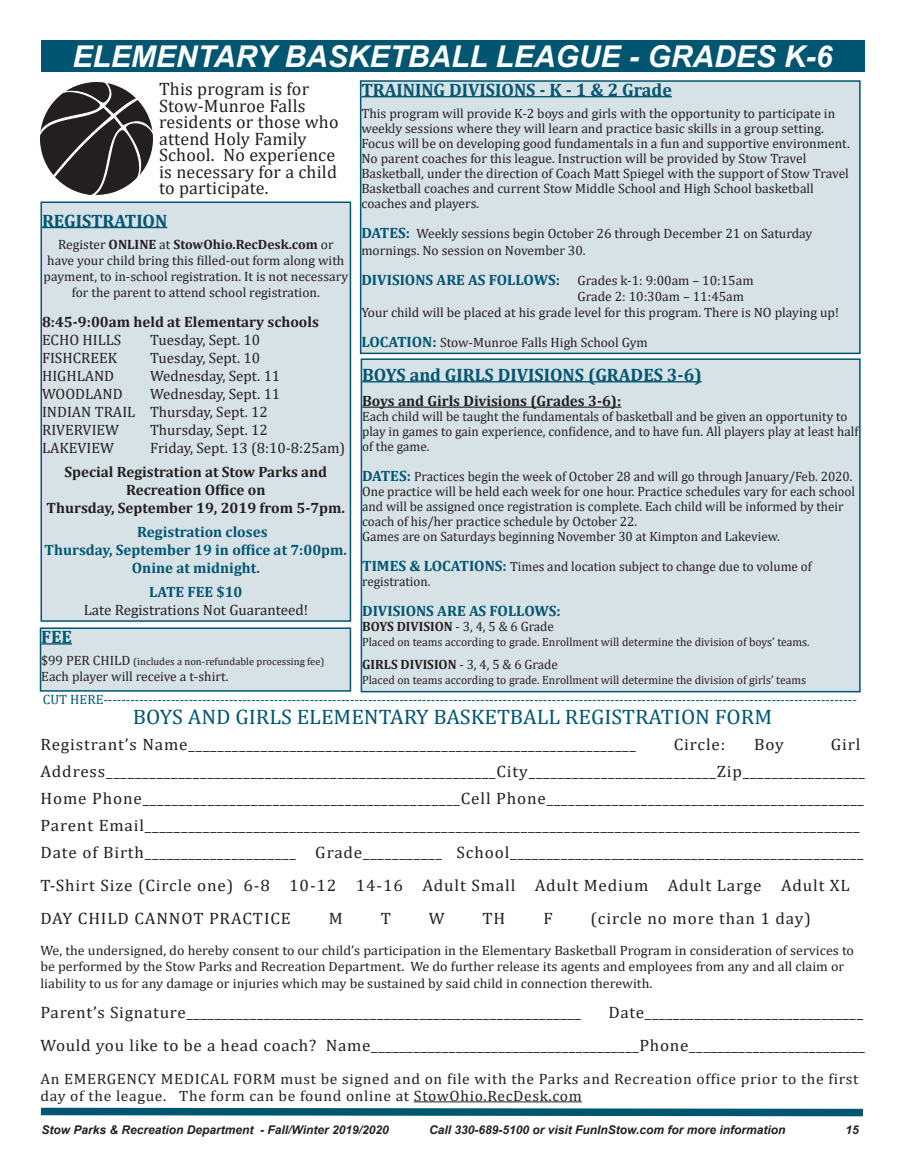
<style>
.page{position:relative;width:905px;height:1175px;background:#fff}
.page>*{position:absolute;margin:0;border:0;box-sizing:border-box;transform-origin:0 0}
.t1{font:italic 700 30px "Arial";color:#fff}
.t2{font:21px "Cambria";color:#005570;scale:1.04 1}
.t3{font:18px/16.5px "Cambria";letter-spacing:.01em;color:#231f20}
.t4{font:700 18px "Cambria";color:#005570}
.t5{font:16.5px "Cambria";letter-spacing:.05em;color:#231f20;scale:1.04 1}
.t6{font:15px/18px "Cambria";color:#231f20;text-align:center}
.t7{font:700 15px/18px "Cambria";color:#231f20;text-align:center}
.t8{font:15px/16.5px "Cambria";letter-spacing:.04em;color:#231f20;scale:1.04 1}
.t9{font:700 15px "Cambria";color:#005570}
.t10{font:13.5px/15px "Cambria";color:#231f20}
.t11{font:13.5px/16.2px "Cambria";color:#231f20;scale:1.04 1}
.t12{font:13.5px "Cambria";color:#005570}
.t13{font:700 13.5px "Cambria";color:#231f20}
.t14{font:12px "Cambria";color:#231f20}
.t15{font:italic 700 12px "Arial";color:#231f20}
.t16{font:10.5px "Cambria";color:#231f20}
.s1{font-weight:700;font-size:15px;color:#005570}
.s2{font-weight:700}
.s3{font-weight:400}
.s4{font-weight:700;color:#005570}
.s5{font-size:13.5px}
</style>
<div class="page">
<div style="left:40px;top:40px;width:824px;height:32px;background:#005570"></div>
<div style="left:360px;top:81px;width:499px;height:272px;background:#d7e2e7"></div>
<hr style="left:361px;top:96px;width:311px;height:1px;background:#005570">
<div style="left:360px;top:80px;width:500px;height:274px;border:2px solid #005570"></div>
<div style="left:361px;top:359px;width:498px;height:332px;background:#d7e2e7"></div>
<hr style="left:362px;top:381px;width:339px;height:1px;background:#005570">
<hr style="left:362px;top:406px;width:259px;height:2px;background:#231f20">
<div style="left:360px;top:358px;width:500px;height:334px;border:2px solid #005570"></div>
<div style="left:41px;top:202px;width:309px;height:419px;background:#d7e2e7"></div>
<hr style="left:42px;top:227px;width:125px;height:1px;background:#005570">
<div style="left:40px;top:201px;width:311px;height:421px;border:2px solid #005570"></div>
<div style="left:40px;top:628px;width:310px;height:63px;background:#d7e2e7"></div>
<hr style="left:41px;top:643px;width:31px;height:1px;background:#005570">
<div style="left:40px;top:627px;width:311px;height:64px;border:2px solid #005570"></div>
<hr style="left:414px;top:1101px;width:167px;height:1px;background:#231f20">
<img style="left:41px;top:83px;width:112px;height:112px">
<svg style="left:40px;top:1107px;width:823px;height:10px"></svg>
<p class="t1" style="left:72px;top:37px;width:761px">ELEMENTARY BASKETBALL LEAGUE - GRADES K-6</p>
<p class="t3" style="left:159px;top:81px;width:181px">This program is for<br>Stow-Munroe Falls residents or those who attend Holy Family<br>School. No experience is necessary for a child to participate.</p>
<p class="t4" style="left:361px;top:77px;width:312px">TRAINING DIVISIONS - K - 1 &amp; 2 Grade</p>
<p class="t10" style="left:361px;top:106px;width:490px">This program will provide K-2 boys and girls with the opportunity to participate in weekly sessions where they will learn and practice basic skills in a group setting.<br>Focus will be on developing good fundamentals in a fun and supportive environment.<br>No parent coaches for this league. Instruction will be provided by Stow Travel Basketball, under the direction of Coach Matt Spiegel with the support of Stow Travel Basketball coaches and current Stow Middle School and High School basketball coaches and players.</p>
<p class="t10" style="left:361px;top:225px;width:452px;line-height:16.2px"><span class="s1">DATES:</span> Weekly sessions begin October 26 through December 21 on Saturday mornings. No session on November 30.</p>
<p class="t10" style="left:361px;top:272px;width:393px"><span class="s1">DIVISIONS ARE AS FOLLOWS:</span> Grades k-1: 9:00am – 10:15am</p>
<p class="t10" style="left:577px;top:288px;width:168px">Grade 2: 10:30am – 11:45am</p>
<p class="t10" style="left:361px;top:305px;width:479px">Your child will be placed at his grade level for this program. There is NO playing up!</p>
<p class="t10" style="left:361px;top:335px;width:288px"><span class="s1">LOCATION:</span> Stow-Munroe Falls High School Gym</p>
<p class="t4" style="left:362px;top:362px;width:341px">BOYS and GIRLS DIVISIONS (GRADES 3-6)</p>
<p class="t7" style="left:362px;top:392px;width:261px">Boys and Girls Divisions (Grades 3-6):</p>
<p class="t10" style="left:362px;top:409px;width:497px">Each child will be taught the fundamentals of basketball and be given an opportunity to play in games to gain experience, confidence, and to have fun. All players play at least half of the game.</p>
<p class="t10" style="left:362px;top:469px;width:494px"><span class="s1">DATES:</span> Practices begin the week of October 28 and will go through January/Feb. 2020.<br>One practice will be held each week for one hour. Practice schedules vary for each school and will be assigned once registration is complete. Each child will be informed by their coach of his/her practice schedule by October 22.</p>
<p class="t10" style="left:362px;top:529px;width:419px">Games are on Saturdays beginning November 30 at Kimpton and Lakeview.</p>
<p class="t10" style="left:362px;top:559px;width:451px"><span class="s1">TIMES &amp; LOCATIONS:</span> Times and location subject to change due to volume of registration.</p>
<p class="t9" style="left:362px;top:601px;width:200px">DIVISIONS ARE AS FOLLOWS:</p>
<p class="t10" style="left:362px;top:619px;width:193px"><span class="s2">BOYS DIVISION</span> - 3, 4, 5 &amp; 6 Grade</p>
<p class="t14" style="left:362px;top:635px;width:449px">Placed on teams according to grade. Enrollment will determine the division of boys’ teams.</p>
<p class="t13" style="left:362px;top:655px;width:197px">GIRLS DIVISION <span class="s3">- 3, 4, 5 &amp; 6 Grade</span></p>
<p class="t14" style="left:362px;top:673px;width:445px">Placed on teams according to grade. Enrollment will determine the division of girls’ teams</p>
<p class="t4" style="left:42px;top:208px;width:127px">REGISTRATION</p>
<p class="t10" style="left:44px;top:236px;width:306px;line-height:16.2px;text-align:center">Register <span class="s2">ONLINE</span> at <span class="s2">StowOhio.RecDesk.com</span> or have your child bring this filled-out form along with payment, to in-school registration. It is not necessary for the parent to attend school registration.</p>
<p class="t7" style="left:42px;top:313px;width:278px">8:45-9:00am held at Elementary schools</p>
<p class="t6" style="left:42px;top:331px;width:81px">ECHO HILLS</p>
<p class="t6" style="left:150px;top:331px;width:112px">Tuesday, Sept. 10</p>
<p class="t6" style="left:42px;top:349px;width:77px">FISHCREEK</p>
<p class="t6" style="left:150px;top:349px;width:112px">Tuesday, Sept. 10</p>
<p class="t6" style="left:42px;top:367px;width:74px">HIGHLAND</p>
<p class="t6" style="left:150px;top:367px;width:132px">Wednesday, Sept. 11</p>
<p class="t6" style="left:42px;top:385px;width:82px">WOODLAND</p>
<p class="t6" style="left:150px;top:385px;width:132px">Wednesday, Sept. 11</p>
<p class="t6" style="left:42px;top:403px;width:227px">INDIAN TRAIL Thursday, Sept. 12</p>
<p class="t6" style="left:42px;top:421px;width:78px">RIVERVIEW</p>
<p class="t6" style="left:150px;top:421px;width:119px">Thursday, Sept. 12</p>
<p class="t6" style="left:42px;top:439px;width:73px">LAKEVIEW</p>
<p class="t6" style="left:150px;top:439px;width:196px">Friday, Sept. 13 (8:10-8:25am)</p>
<p class="t7" style="left:47px;top:462px;width:300px">Special Registration at Stow Parks and<br>Recreation Office on<br>Thursday, September 19, 2019 from 5-7pm.</p>
<p class="t9" style="left:137px;top:521px;width:132px">Registration closes</p>
<p class="t9" style="left:45px;top:539px;width:304px">Thursday, September 19 in office at 7:00pm.</p>
<p class="t9" style="left:132px;top:557px;width:129px">Onine at midnight.</p>
<p class="t6" style="left:84px;top:583px;width:226px"><span class="s4">LATE FEE $10<br></span>Late Registrations Not Guaranteed!</p>
<p class="t4" style="left:41px;top:624px;width:32px">FEE</p>
<p class="t16" style="left:41px;top:655px;width:285px"><span class="s5">$99 PER CHILD</span> (includes a non-refundable processing fee)</p>
<p class="t10" style="left:41px;top:669px;width:189px">Each player will receive a t-shirt.</p>
<p class="t2" style="left:133px;top:704px;width:616px">BOYS AND GIRLS ELEMENTARY BASKETBALL REGISTRATION FORM</p>
<p class="t5" style="left:40px;top:735px;width:574px">Registrant’s Name______________________________________________________________</p>
<p class="t5" style="left:673px;top:735px;width:51px">Circle:</p>
<p class="t5" style="left:754px;top:735px;width:30px">Boy</p>
<p class="t5" style="left:831px;top:735px;width:30px">Girl</p>
<p class="t5" style="left:40px;top:762px;width:794px">Address______________________________________________________City__________________________Zip_________________</p>
<p class="t5" style="left:40px;top:789px;width:793px">Home Phone____________________________________________Cell Phone____________________________________________</p>
<p class="t5" style="left:40px;top:816px;width:789px">Parent Email___________________________________________________________________________________________________</p>
<p class="t5" style="left:40px;top:843px;width:792px">Date of Birth_____________________ Grade___________ School_________________________________________________</p>
<p class="t5" style="left:40px;top:876px;width:779px">T-Shirt Size (Circle one) 6-8 10-12 14-16 Adult Small Adult Medium Adult Large Adult XL</p>
<p class="t5" style="left:40px;top:909px;width:242px">DAY CHILD CANNOT PRACTICE</p>
<p class="t5" style="left:329px;top:909px;width:15px">M</p>
<p class="t5" style="left:380px;top:909px;width:11px">T</p>
<p class="t5" style="left:429px;top:909px;width:17px">W</p>
<p class="t5" style="left:482px;top:909px;width:23px">TH</p>
<p class="t5" style="left:543px;top:909px;width:10px">F</p>
<p class="t5" style="left:590px;top:909px;width:213px">(circle no more than 1 day)</p>
<p class="t11" style="left:40px;top:942px;width:783px">We, the undersigned, do hereby consent to our child’s participation in the Elementary Basketball Program in consideration of services to be performed by the Stow Parks and Recreation Department. We do further release its agents and employees from any and all claim or liability to us for any damage or injuries which may be sustained by said child in connection therewith.</p>
<p class="t5" style="left:40px;top:1003px;width:521px">Parent’s Signature________________________________________________________</p>
<p class="t5" style="left:608px;top:1003px;width:246px">Date_______________________________</p>
<p class="t5" style="left:40px;top:1036px;width:794px">Would you like to be a head coach? Name______________________________________Phone_________________________</p>
<p class="t8" style="left:40px;top:1071px;width:788px">An EMERGENCY MEDICAL FORM must be signed and on file with the Parks and Recreation office prior to the first day of the league. The form can be found online at StowOhio.RecDesk.com</p>
<p class="t12" style="left:43px;top:692px;width:815px">CUT HERE------------------------------------------------------------------------------------------------------------------------------------------------------------------------</p>
<p class="t15" style="left:41px;top:1122px;width:349px">Stow Parks &amp; Recreation Department - Fall/Winter 2019/2020</p>
<p class="t15" style="left:429px;top:1122px;width:358px">Call 330-689-5100 or visit FunInStow.com for more information</p>
<p class="t15" style="left:845px;top:1122px;width:15px">15</p>
</div>
